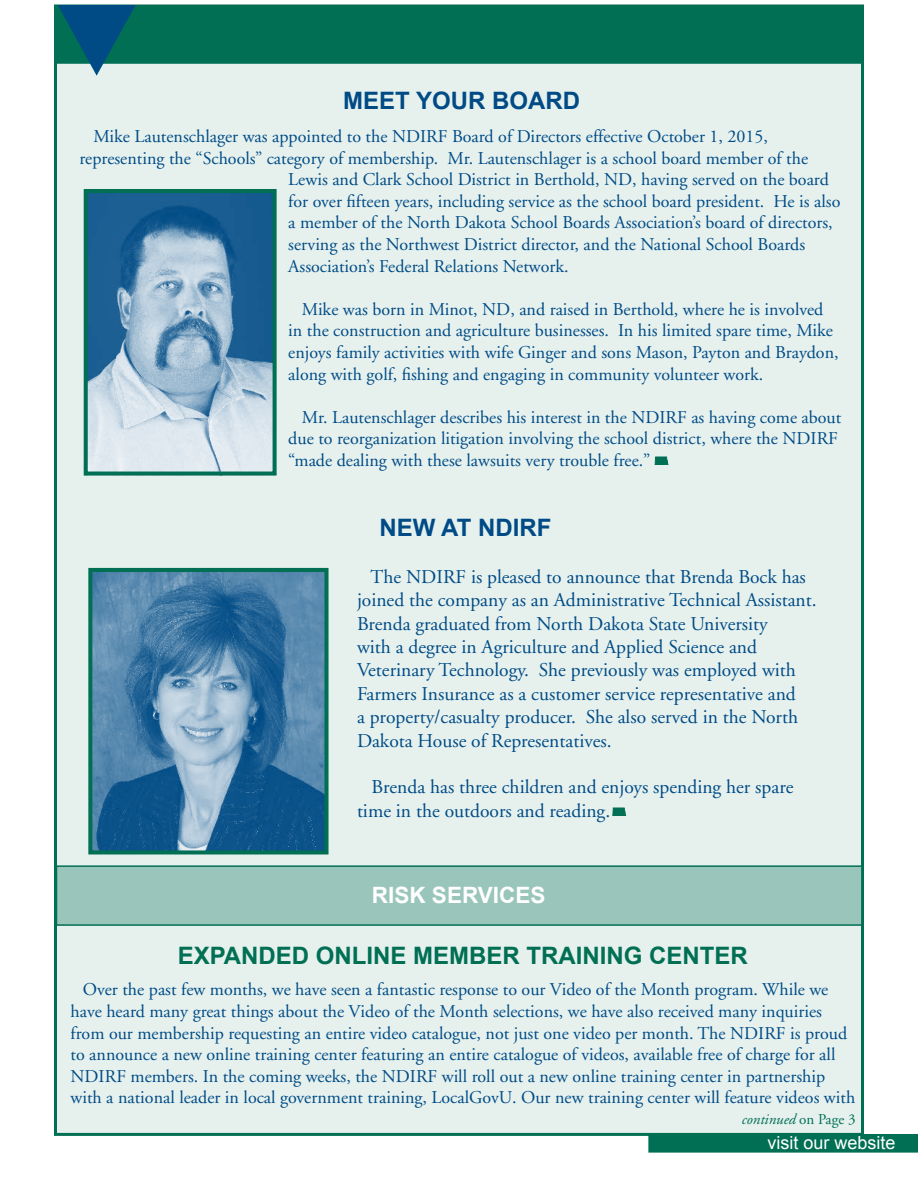
<style>
.page{position:relative;width:918px;height:1188px;background:#fff}
.page>*{position:absolute;margin:0;border:0;box-sizing:border-box;transform-origin:0 0}
.t1{font:700 24px "Arial";color:#006f53}
.t2{font:700 24px "Arial";color:#004b85}
.t3{font:700 22.5px "Arial";color:#fff}
.t4{font:19.5px/23.4px "Adobe Garamond";color:#004b85}
.t5{font:18px/21.6px "Adobe Garamond";color:#004b85}
.t6{font:18px "Arial";color:#fff}
.t7{font:italic 15px "Adobe Garamond";color:#006f53}
.s1{font-style:normal}
</style>
<div class="page">
<div style="left:54px;top:4px;width:810px;height:1132px;background:#e6f1ee;border:3px solid #006f53"></div>
<div style="left:648px;top:1134px;width:270px;height:19px;background:#006f53"></div>
<div style="left:56px;top:5px;width:806px;height:59px;background:#006f53;border:2px solid #006f53"></div>
<svg style="left:55px;top:5px;width:80px;height:70px"></svg>
<svg style="left:612px;top:807px;width:14px;height:9px"></svg>
<svg style="left:654px;top:456px;width:15px;height:9px"></svg>
<img style="left:93px;top:573px;width:231px;height:276px">
<div style="left:88px;top:568px;width:241px;height:286px;border:4px solid #006f53"></div>
<img style="left:89px;top:194px;width:183px;height:277px">
<div style="left:84px;top:189px;width:193px;height:287px;border:4px solid #006f53"></div>
<div style="left:56px;top:865px;width:807px;height:61px;background:#99c5ba;border:1px solid #006f53"></div>
<h1 class="t2" style="left:343px;top:85px;width:238px">MEET YOUR BOARD</h1>
<p class="t5" style="left:93px;top:126px;width:676px">Mike Lautenschlager was appointed to the NDIRF Board of Directors effective October 1, 2015,</p>
<p class="t5" style="left:79px;top:148px;width:730px">representing the “Schools” category of membership. Mr. Lautenschlager is a school board member of the</p>
<p class="t5" style="left:288px;top:169px;width:542px">Lewis and Clark School District in Berthold, ND, having served on the board</p>
<p class="t5" style="left:288px;top:191px;width:554px">for over fifteen years, including service as the school board president. He is also</p>
<p class="t5" style="left:288px;top:212px;width:546px">a member of the North Dakota School Boards Association’s board of directors,</p>
<p class="t5" style="left:288px;top:234px;width:518px">serving as the Northwest District director, and the National School Boards</p>
<p class="t5" style="left:288px;top:256px;width:282px">Association’s Federal Relations Network.</p>
<p class="t5" style="left:288px;top:299px;width:552px;text-indent:14px">Mike was born in Minot, ND, and raised in Berthold, where he is involved in the construction and agriculture businesses. In his limited spare time, Mike enjoys family activities with wife Ginger and sons Mason, Payton and Braydon, along with golf, fishing and engaging in community volunteer work.</p>
<p class="t5" style="left:288px;top:407px;width:555px;text-indent:14px">Mr. Lautenschlager describes his interest in the NDIRF as having come about due to reorganization litigation involving the school district, where the NDIRF “made dealing with these lawsuits very trouble free.”</p>
<h1 class="t2" style="left:379px;top:512px;width:173px">NEW AT NDIRF</h1>
<p class="t4" style="left:357px;top:565px;width:461px;text-indent:13px">The NDIRF is pleased to announce that Brenda Bock has joined the company as an Administrative Technical Assistant.<br>Brenda graduated from North Dakota State University<br>with a degree in Agriculture and Applied Science and Veterinary Technology. She previously was employed with Farmers Insurance as a customer service representative and<br>a property/casualty producer. She also served in the North Dakota House of Representatives.</p>
<p class="t4" style="left:357px;top:776px;width:438px;text-indent:15px">Brenda has three children and enjoys spending her spare time in the outdoors and reading.</p>
<p class="t3" style="left:372px;top:880px;width:175px">RISK SERVICES</p>
<h1 class="t1" style="left:178px;top:940px;width:572px">EXPANDED ONLINE MEMBER TRAINING CENTER</h1>
<p class="t5" style="left:71px;top:979px;width:786px;text-indent:12px">Over the past few months, we have seen a fantastic response to our Video of the Month program. While we have heard many great things about the Video of the Month selections, we have also received many inquiries from our membership requesting an entire video catalogue, not just one video per month. The NDIRF is proud to announce a new online training center featuring an entire catalogue of videos, available free of charge for all NDIRF members. In the coming weeks, the NDIRF will roll out a new online training center in partnership with a national leader in local government training, LocalGovU. Our new training center will feature videos with</p>
<p class="t7" style="left:741px;top:1111px;width:116px">continued <span class="s1">on Page 3</span></p>
<p class="t6" style="left:767px;top:1131px;width:130px">visit our website</p>
</div>
